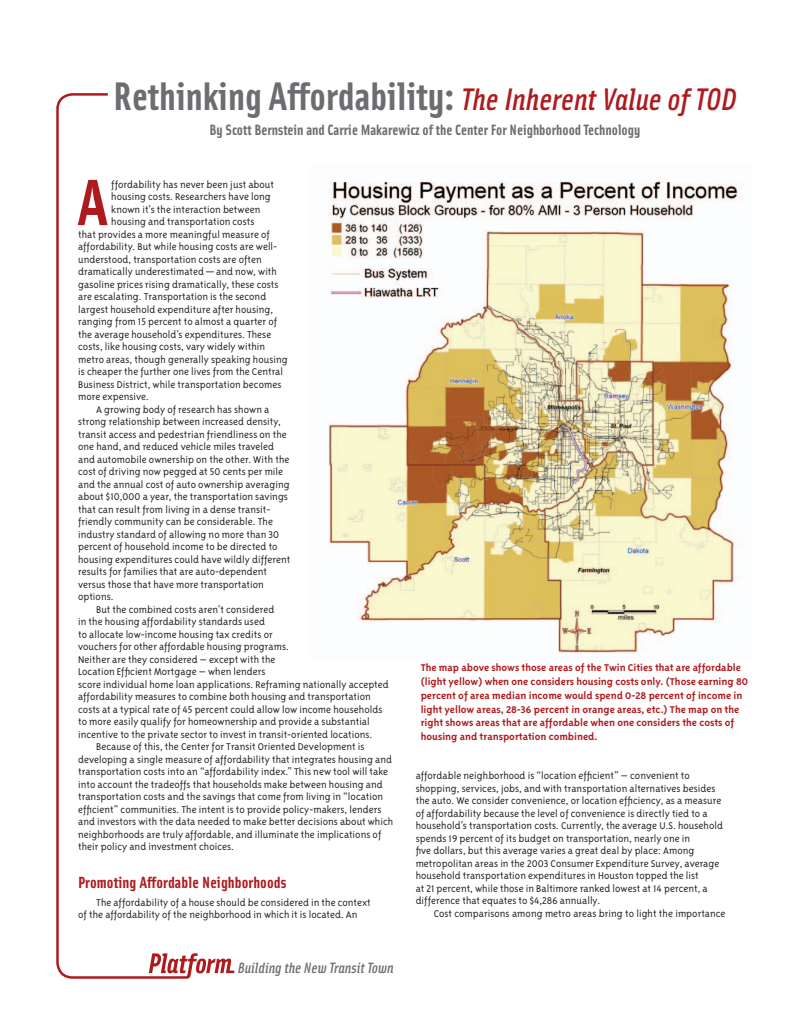
<style>
.page{position:relative;width:810px;height:1035px;background:#fff}
.page>*{position:absolute;margin:0;border:0;box-sizing:border-box;transform-origin:0 0}
.t1{font:700 65.62px "Solex";color:#ae1a1e}
.t2{font:700 40px "Solex";color:#6c6d70}
.t3{font:700 16.25px "Solex";letter-spacing:.005em;color:#ae1a1e}
.t4{font:700 15px "Solex";color:#6c6d70}
.t5{font:italic 500 15px "Solex";color:#6c6d70}
.t6{font:11.25px/12.5px "Triplex Sans Light Lin";letter-spacing:.005em;color:#231f20}
.t7{font:11.25px/13.8px "Triplex Sans Bold Lin";color:#ae1a1e}
.s1{font-family:"Solex Medium Lining";font-weight:400;font-style:italic;font-size:31.25px;color:#ae1a1e}
</style>
<div class="page">
<img style="left:328px;top:181px;width:412px;height:472px">
<svg style="left:56px;top:93px;width:93px;height:886px"></svg>
<svg style="left:149px;top:953px;width:85px;height:26px"></svg>
<h2 class="t2" style="left:113px;top:70px;width:625px">Rethinking Affordability: <span class="s1">The Inherent Value of TOD</span></h2>
<h3 class="t4" style="left:210px;top:120px;width:432px">By Scott Bernstein and Carrie Makarewicz of the Center For Neighborhood Technology</h3>
<h1 class="t1" style="left:78px;top:160px;width:31px">A</h1>
<p class="t6" style="left:111px;top:178px;width:164px">ffordability has never been just about</p>
<p class="t6" style="left:111px;top:190px;width:161px">housing costs. Researchers have long</p>
<p class="t6" style="left:111px;top:203px;width:151px">known it’s the interaction between</p>
<p class="t6" style="left:111px;top:215px;width:145px">housing and transportation costs</p>
<p class="t6" style="left:78px;top:228px;width:193px">that provides a more meaningful measure of</p>
<p class="t6" style="left:78px;top:240px;width:201px">affordability. But while housing costs are well-</p>
<p class="t6" style="left:78px;top:253px;width:185px">understood, transportation costs are often</p>
<p class="t6" style="left:78px;top:265px;width:200px">dramatically underestimated — and now, with</p>
<p class="t6" style="left:78px;top:278px;width:202px">gasoline prices rising dramatically, these costs</p>
<p class="t6" style="left:78px;top:290px;width:190px">are escalating. Transportation is the second</p>
<p class="t6" style="left:78px;top:303px;width:197px">largest household expenditure after housing,</p>
<p class="t6" style="left:78px;top:315px;width:200px">ranging from 15 percent to almost a quarter of</p>
<p class="t6" style="left:78px;top:328px;width:195px">the average household’s expenditures. These</p>
<p class="t6" style="left:78px;top:340px;width:188px">costs, like housing costs, vary widely within</p>
<p class="t6" style="left:78px;top:353px;width:211px">metro areas, though generally speaking housing</p>
<p class="t6" style="left:78px;top:365px;width:206px">is cheaper the further one lives from the Central</p>
<p class="t6" style="left:78px;top:378px;width:205px">Business District, while transportation becomes</p>
<p class="t6" style="left:78px;top:390px;width:72px">more expensive.</p>
<p class="t6" style="left:96px;top:403px;width:175px">A growing body of research has shown a</p>
<p class="t6" style="left:78px;top:415px;width:204px">strong relationship between increased density,</p>
<p class="t6" style="left:78px;top:428px;width:210px">transit access and pedestrian friendliness on the</p>
<p class="t6" style="left:78px;top:440px;width:197px">one hand, and reduced vehicle miles traveled</p>
<p class="t6" style="left:78px;top:453px;width:213px">and automobile ownership on the other. With the</p>
<p class="t6" style="left:78px;top:465px;width:207px">cost of driving now pegged at 50 cents per mile</p>
<p class="t6" style="left:78px;top:478px;width:213px">and the annual cost of auto ownership averaging</p>
<p class="t6" style="left:78px;top:490px;width:211px">about $10,000 a year, the transportation savings</p>
<p class="t6" style="left:78px;top:503px;width:194px">that can result from living in a dense transit-</p>
<p class="t6" style="left:78px;top:515px;width:196px">friendly community can be considerable. The</p>
<p class="t6" style="left:78px;top:528px;width:203px">industry standard of allowing no more than 30</p>
<p class="t6" style="left:78px;top:540px;width:201px">percent of household income to be directed to</p>
<p class="t6" style="left:78px;top:553px;width:214px">housing expenditures could have wildly different</p>
<p class="t6" style="left:78px;top:565px;width:190px">results for families that are auto-dependent</p>
<p class="t6" style="left:78px;top:578px;width:187px">versus those that have more transportation</p>
<p class="t6" style="left:78px;top:590px;width:37px">options.</p>
<p class="t6" style="left:96px;top:603px;width:180px">But the combined costs aren’t considered</p>
<p class="t6" style="left:78px;top:615px;width:188px">in the housing affordability standards used</p>
<p class="t6" style="left:78px;top:628px;width:196px">to allocate low-income housing tax credits or</p>
<p class="t6" style="left:78px;top:640px;width:212px">vouchers for other affordable housing programs.</p>
<p class="t6" style="left:78px;top:653px;width:199px">Neither are they considered – except with the</p>
<p class="t6" style="left:78px;top:665px;width:189px">Location Efficient Mortgage – when lenders</p>
<p class="t6" style="left:78px;top:678px;width:312px">score individual home loan applications. Reframing nationally accepted</p>
<p class="t6" style="left:78px;top:690px;width:294px">affordability measures to combine both housing and transportation</p>
<p class="t6" style="left:78px;top:703px;width:306px">costs at a typical rate of 45 percent could allow low income households</p>
<p class="t6" style="left:78px;top:715px;width:293px">to more easily qualify for homeownership and provide a substantial</p>
<p class="t6" style="left:78px;top:728px;width:296px">incentive to the private sector to invest in transit-oriented locations.</p>
<p class="t6" style="left:96px;top:740px;width:270px">Because of this, the Center for Transit Oriented Development is</p>
<p class="t6" style="left:78px;top:753px;width:315px">developing a single measure of affordability that integrates housing and</p>
<p class="t6" style="left:78px;top:765px;width:312px">transportation costs into an “affordability index.” This new tool will take</p>
<p class="t6" style="left:78px;top:778px;width:306px">into account the tradeoffs that households make between housing and</p>
<p class="t6" style="left:78px;top:790px;width:306px">transportation costs and the savings that come from living in “location</p>
<p class="t6" style="left:78px;top:803px;width:305px">efficient” communities. The intent is to provide policy-makers, lenders</p>
<p class="t6" style="left:78px;top:815px;width:317px">and investors with the data needed to make better decisions about which</p>
<p class="t6" style="left:78px;top:828px;width:305px">neighborhoods are truly affordable, and illuminate the implications of</p>
<p class="t6" style="left:78px;top:840px;width:157px">their policy and investment choices.</p>
<h3 class="t3" style="left:78px;top:871px;width:210px">Promoting Affordable Neighborhoods</h3>
<p class="t6" style="left:78px;top:896px;width:294px;text-indent:18px">The affordability of a house should be considered in the context of the affordability of the neighborhood in which it is located. An</p>
<h3 class="t5" style="left:238px;top:959px;width:157px">Building the New Transit Town</h3>
<p class="t7" style="left:421px;top:661px;width:329px">The map above shows those areas of the Twin Cities that are affordable (light yellow) when one considers housing costs only. (Those earning 80 percent of area median income would spend 0-28 percent of income in light yellow areas, 28-36 percent in orange areas, etc.) The map on the right shows areas that are affordable when one considers the costs of housing and transportation combined.</p>
<p class="t6" style="left:416px;top:769px;width:309px">affordable neighborhood is “location efficient” – convenient to shopping, services, jobs, and with transportation alternatives besides the auto. We consider convenience, or location efficiency, as a measure of affordability because the level of convenience is directly tied to a household’s transportation costs. Currently, the average U.S. household spends 19 percent of its budget on transportation, nearly one in<br>five dollars, but this average varies a great deal by place: Among metropolitan areas in the 2003 Consumer Expenditure Survey, average household transportation expenditures in Houston topped the list<br>at 21 percent, while those in Baltimore ranked lowest at 14 percent, a difference that equates to $4,286 annually.</p>
<p class="t6" style="left:434px;top:907px;width:293px">Cost comparisons among metro areas bring to light the importance</p>
</div>
